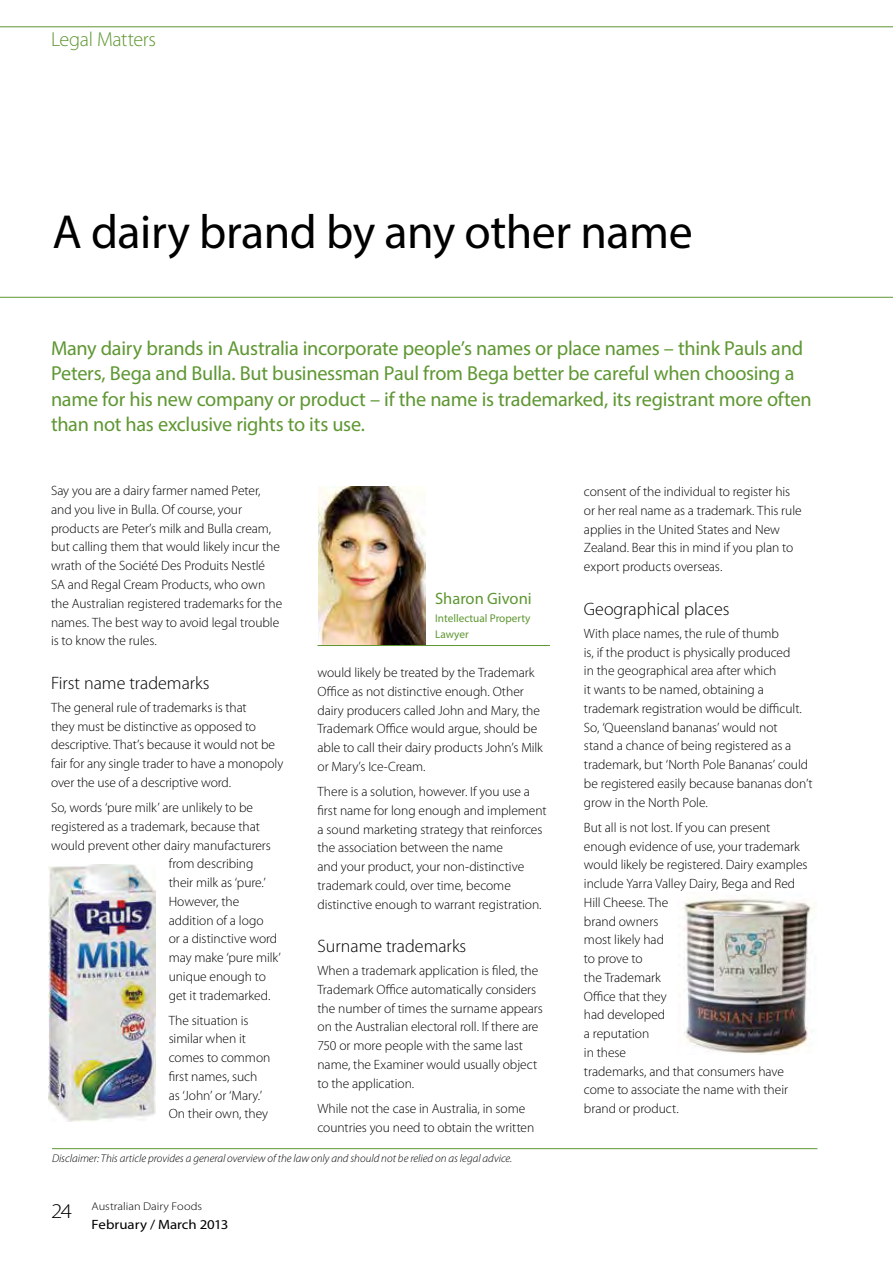
<style>
.page{position:relative;width:893px;height:1263px;background:#fff}
.page>*{position:absolute;margin:0;border:0;box-sizing:border-box;transform-origin:0 0}
.t1{font:48px "Myriad Pro";letter-spacing:-.01em;color:#000}
.t2{font:300 21px "Myriad Pro";color:#000;scale:1.1 1}
.t3{font:20.25px/25.5px "Myriad Pro";letter-spacing:-.015em;color:#5e9732}
.t4{font:300 20.25px "Myriad Pro";letter-spacing:-.02em;color:#5e9732}
.t5{font:300 18px "Myriad Pro";color:#000}
.t6{font:16.5px "Myriad Pro";color:#5e9732}
.t7{font:300 13.5px/18.8px "Myriad Pro";letter-spacing:-.005em;color:#000}
.t8{font:13.5px "Myriad Pro";letter-spacing:-.005em;color:#000;scale:1.1 1}
.t9{font:italic 300 11.25px "Myriad Pro";color:#000}
.t10{font:11.25px/15.8px "Myriad Pro";color:#5e9732}
.t11{font:300 11.25px "Myriad Pro";color:#000;scale:1.1 1}
</style>
<div class="page">
<hr style="left:0;top:27px;width:893px;height:1px;background:#5e9732">
<hr style="left:52px;top:1148px;width:765px;height:1px;background:#5e9732">
<hr style="left:0;top:297px;width:893px;height:1px;background:#5e9732">
<img style="left:318px;top:486px;width:108px;height:159px">
<hr style="left:317px;top:645px;width:233px;height:1px;background:#5e9732">
<img style="left:48px;top:865px;width:107px;height:256px">
<img style="left:683px;top:898px;width:132px;height:157px">
<h3 class="t4" style="left:51px;top:28px;width:107px">Legal Matters</h3>
<h1 class="t1" style="left:52px;top:203px;width:642px">A dairy brand by any other name</h1>
<p class="t3" style="left:51px;top:335px;width:762px">Many dairy brands in Australia incorporate people’s names or place names – think Pauls and Peters, Bega and Bulla. But businessman Paul from Bega better be careful when choosing a name for his new company or product – if the name is trademarked, its registrant more often than not has exclusive rights to its use.</p>
<p class="t7" style="left:51px;top:482px;width:233px">Say you are a dairy farmer named Peter, and you live in Bulla. Of course, your products are Peter’s milk and Bulla cream, but calling them that would likely incur the wrath of the Société Des Produits Nestlé SA and Regal Cream Products, who own the Australian registered trademarks for the names. The best way to avoid legal trouble is to know the rules.</p>
<h3 class="t5" style="left:51px;top:673px;width:160px">First name trademarks</h3>
<p class="t7" style="left:51px;top:698px;width:234px">The general rule of trademarks is that<br>they must be distinctive as opposed to descriptive. That’s because it would not be fair for any single trader to have a monopoly over the use of a descriptive word.</p>
<p class="t7" style="left:51px;top:798px;width:204px">So, words ‘pure milk’ are unlikely to be</p>
<p class="t7" style="left:51px;top:817px;width:210px">registered as a trademark, because that</p>
<p class="t7" style="left:51px;top:836px;width:221px">would prevent other dairy manufacturers</p>
<p class="t7" style="left:169px;top:855px;width:86px">from describing</p>
<p class="t7" style="left:169px;top:873px;width:99px">their milk as ‘pure.’</p>
<p class="t7" style="left:169px;top:892px;width:72px">However, the</p>
<p class="t7" style="left:169px;top:911px;width:96px">addition of a logo</p>
<p class="t7" style="left:169px;top:930px;width:110px">or a distinctive word</p>
<p class="t7" style="left:169px;top:948px;width:114px">may make ‘pure milk’</p>
<p class="t7" style="left:169px;top:967px;width:99px">unique enough to</p>
<p class="t7" style="left:169px;top:986px;width:103px">get it trademarked.</p>
<p class="t7" style="left:169px;top:1011px;width:103px">The situation is similar when it comes to common first names, such as ‘John’ or ‘Mary.’<br>On their own, they</p>
<p class="t6" style="left:435px;top:588px;width:98px">Sharon Givoni</p>
<p class="t10" style="left:435px;top:610px;width:97px">Intellectual Property<br>Lawyer</p>
<p class="t7" style="left:317px;top:663px;width:227px">would likely be treated by the Trademark Office as not distinctive enough. Other dairy producers called John and Mary, the Trademark Office would argue, should be able to call their dairy products John’s Milk or Mary’s Ice-Cream.</p>
<p class="t7" style="left:317px;top:782px;width:231px">There is a solution, however. If you use a first name for long enough and implement a sound marketing strategy that reinforces the association between the name<br>and your product, your non-distinctive trademark could, over time, become distinctive enough to warrant registration.</p>
<h3 class="t5" style="left:317px;top:936px;width:150px">Surname trademarks</h3>
<p class="t7" style="left:317px;top:961px;width:227px">When a trademark application is filed, the Trademark Office automatically considers the number of times the surname appears on the Australian electoral roll. If there are 750 or more people with the same last name, the Examiner would usually object to the application.</p>
<p class="t7" style="left:317px;top:1099px;width:218px">While not the case in Australia, in some countries you need to obtain the written</p>
<p class="t9" style="left:52px;top:1152px;width:462px">Disclaimer: This article provides a general overview of the law only and should not be relied on as legal advice.</p>
<h2 class="t2" style="left:51px;top:1199px;width:21px">24</h2>
<p class="t11" style="left:92px;top:1200px;width:102px">Australian Dairy Foods</p>
<p class="t8" style="left:92px;top:1216px;width:126px">February / March 2013</p>
<p class="t7" style="left:584px;top:482px;width:219px">consent of the individual to register his or her real name as a trademark. This rule applies in the United States and New Zealand. Bear this in mind if you plan to export products overseas.</p>
<h3 class="t5" style="left:584px;top:599px;width:147px">Geographical places</h3>
<p class="t7" style="left:584px;top:624px;width:230px">With place names, the rule of thumb<br>is, if the product is physically produced<br>in the geographical area after which<br>it wants to be named, obtaining a trademark registration would be difficult.<br>So, ‘Queensland bananas’ would not<br>stand a chance of being registered as a trademark, but ‘North Pole Bananas’ could be registered easily because bananas don’t grow in the North Pole.</p>
<p class="t7" style="left:584px;top:818px;width:225px">But all is not lost. If you can present enough evidence of use, your trademark would likely be registered. Dairy examples include Yarra Valley Dairy, Bega and Red<br>Hill Cheese. The<br>brand owners<br>most likely had<br>to prove to<br>the Trademark<br>Office that they<br>had developed<br>a reputation<br>in these<br>trademarks, and that consumers have come to associate the name with their brand or product.</p>
</div>
